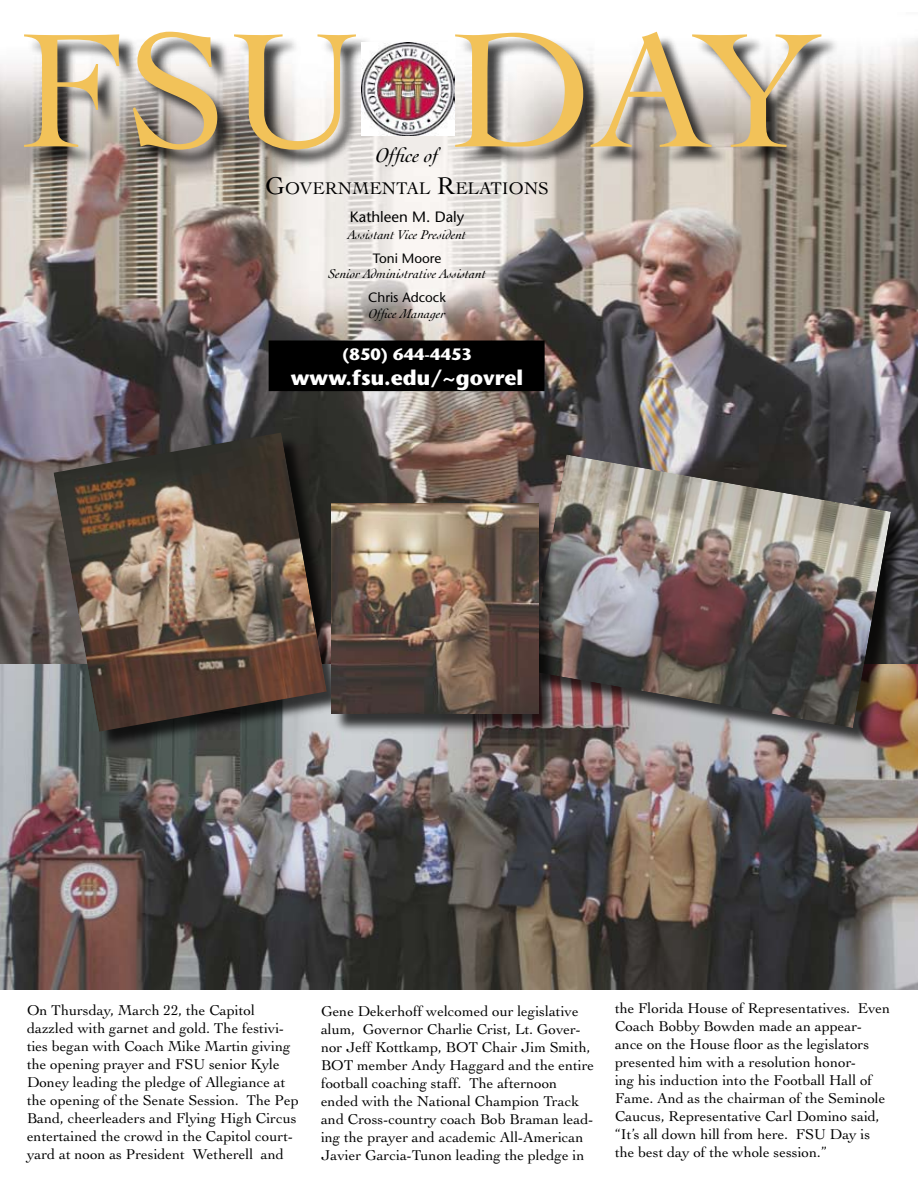
<style>
.page{position:relative;width:918px;height:1188px;background:#fff}
.page>*{position:absolute;margin:0;border:0;box-sizing:border-box;transform-origin:0 0}
.t1{font:171px "Cochin";color:#f2c259}
.t2{font:700 21px "Stone Sans";color:#fff}
.t3{font:italic 21px "Cochin";color:#000}
.t4{font:17.85px "Cochin";color:#000}
.t5{font:700 16.5px "Stone Sans";color:#fff}
.t6{font:15px/18px "Cochin";color:#000}
.t7{font:15px "Stone Sans";color:#000}
.t8{font:italic 13.5px "Cochin";color:#000}
.t9{font:13.5px "Stone Sans";color:#000}
.s1{font-size:25.5px}
</style>
<div class="page">
<img style="left:0;top:38px;width:918px;height:626px">
<img style="left:0;top:664px;width:918px;height:326px">
<div style="left:530px;top:456px;width:380px;height:291px;background:#000;opacity:.75"></div>
<img style="left:528px;top:454px;width:363px;height:274px">
<div style="left:55px;top:434px;width:291px;height:317px;background:#000;opacity:.75"></div>
<img style="left:53px;top:433px;width:274px;height:299px">
<div style="left:333px;top:505px;width:225px;height:229px;background:#000;opacity:.75"></div>
<img style="left:332px;top:504px;width:206px;height:210px">
<div style="left:26px;top:33px;width:815px;height:137px;background:#000;opacity:.75"></div>
<img style="left:361px;top:42px;width:94px;height:93px">
<div style="left:269px;top:341px;width:275px;height:49px;background:#000"></div>
<div style="left:269px;top:340px;width:276px;height:51px;border:2px solid #000"></div>
<h1 class="t1" style="left:18px;top:-7px;width:803px">FSU DAY</h1>
<h2 class="t3" style="left:376px;top:144px;width:64px">Office of</h2>
<p class="t4" style="left:265px;top:178px;width:285px"><span class="s1">G</span>overnmental <span class="s1">R</span>elations</p>
<p class="t7" style="left:350px;top:208px;width:116px">Kathleen M. Daly</p>
<p class="t8" style="left:348px;top:227px;width:120px">Assistant Vice President</p>
<p class="t9" style="left:373px;top:250px;width:70px">Toni Moore</p>
<p class="t8" style="left:328px;top:266px;width:159px">Senior Administrative Assistant</p>
<p class="t9" style="left:368px;top:289px;width:79px">Chris Adcock</p>
<p class="t8" style="left:369px;top:306px;width:78px">Office Manager</p>
<p class="t5" style="left:342px;top:344px;width:131px">(850) 644-4453</p>
<h2 class="t2" style="left:291px;top:364px;width:234px">www.fsu.edu/~govrel</h2>
<p class="t6" style="left:27px;top:1001px;width:273px">On Thursday, March 22, the Capitol dazzled with garnet and gold. The festivi&shy;ties began with Coach Mike Martin giving the opening prayer and FSU senior Kyle Doney leading the pledge of Allegiance at the opening of the Senate Session. The Pep Band, cheerleaders and Flying High Circus entertained the crowd in the Capitol court&shy;yard at noon as President Wetherell and</p>
<p class="t6" style="left:321px;top:1002px;width:275px">Gene Dekerhoff welcomed our legislative alum, Governor Charlie Crist, Lt. Gover&shy;nor Jeff Kottkamp, BOT Chair Jim Smith, BOT member Andy Haggard and the entire football coaching staff. The afternoon ended with the National Champion Track and Cross-country coach Bob Braman lead&shy;ing the prayer and academic All-American Javier Garcia-Tunon leading the pledge in</p>
<p class="t6" style="left:615px;top:999px;width:277px">the Florida House of Representatives. Even Coach Bobby Bowden made an appear&shy;ance on the House floor as the legislators presented him with a resolution honor-<br>ing his induction into the Football Hall of Fame. And as the chairman of the Seminole Caucus, Representative Carl Domino said, “It’s all down hill from here. FSU Day is the best day of the whole session.”</p>
</div>
